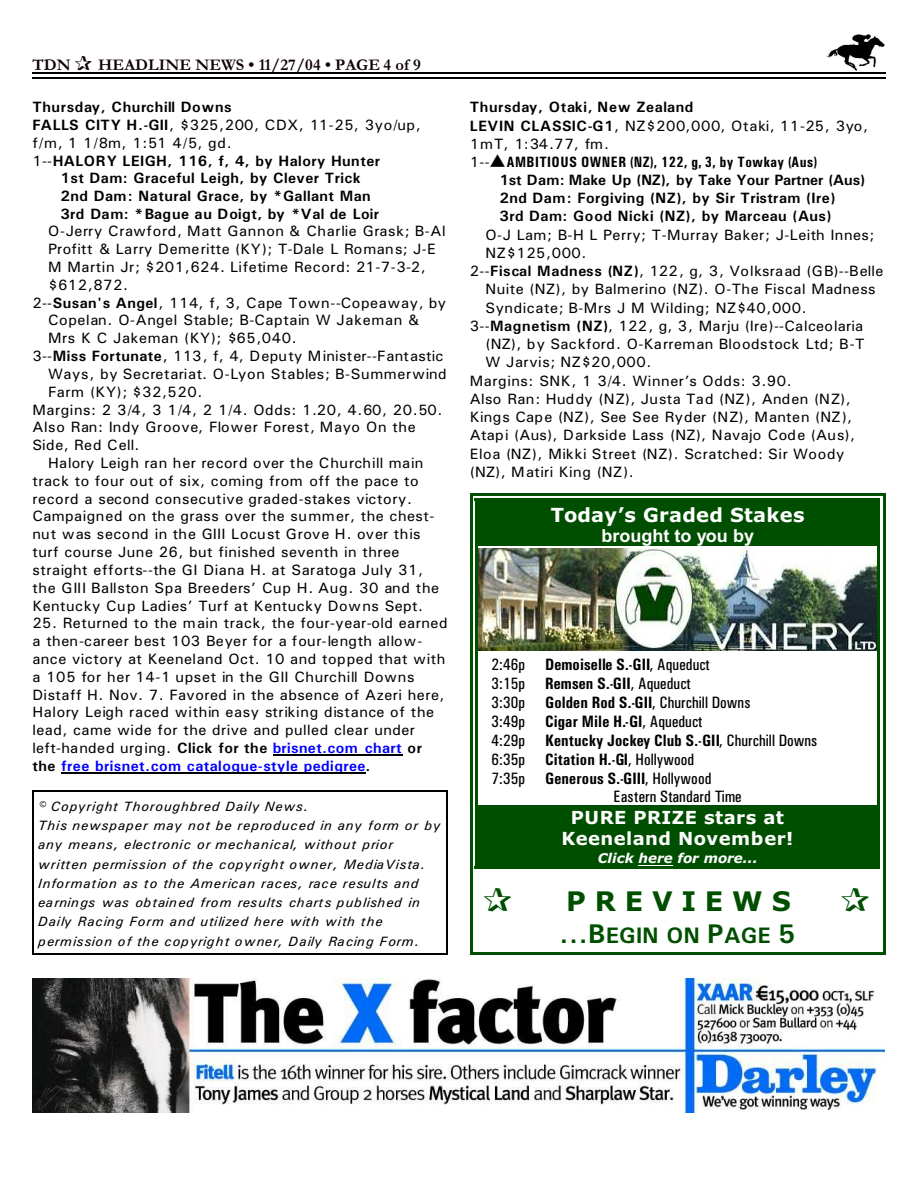
<style>
.page{position:relative;width:918px;height:1188px;background:#fff}
.page>*{position:absolute;margin:0;border:0;box-sizing:border-box;transform-origin:0 0}
.t1{font:700 27px "Verdana";letter-spacing:.325em;color:#004f00}
.t2{font:700 22.35px "Univers";letter-spacing:.01em;color:#004f00}
.t3{font:700 19.5px "Verdana";letter-spacing:.015em;color:#fff}
.t4{font:700 18px/20.5px "Verdana";letter-spacing:.025em;color:#fff;text-align:center}
.t5{font:700 18px "Arial";color:#fff}
.t6{font:16.5px "Univers Condensed";letter-spacing:.005em;color:#000}
.t7{font:700 16.5px "Univers Condensed";letter-spacing:.005em;color:#000}
.t8{font:700 16.5px "Garamond";letter-spacing:.005em;color:#0f0000}
.t9{font:15px/17.9px "Univers";letter-spacing:.03em;color:#000}
.t10{font:15px "Univers";letter-spacing:.01em;color:#000}
.t11{font:700 15px/18.1px "Univers";letter-spacing:.03em;color:#000}
.t12{font:700 15px "Univers Condensed";letter-spacing:.03em;color:#000}
.t13{font:700 15px "Univers";letter-spacing:.01em;color:#000}
.t14{font:italic 13.5px/19.2px "Univers";letter-spacing:.065em;color:#000}
.t15{font:italic 700 13.5px "Verdana";color:#fff}
.s1{color:#001400}
.s2{font-weight:700}
.s3{font-weight:400}
.s4{font-weight:700;color:#00f}
.s5{font-family:"Univers";font-weight:400}
.s6{font-size:27px}
</style>
<div class="page">
<img style="left:826px;top:34px;width:59px;height:36px">
<hr style="left:32px;top:72px;width:853px;height:1px;background:#000">
<hr style="left:32px;top:77px;width:853px;height:2px;background:#000">
<img style="left:32px;top:979px;width:852px;height:133px">
<hr style="left:32px;top:791px;width:2px;height:164px;background:#000">
<hr style="left:447px;top:791px;width:1px;height:164px;background:#000">
<hr style="left:32px;top:791px;width:416px;height:1px;background:#000">
<hr style="left:32px;top:954px;width:416px;height:1px;background:#000">
<img style="left:478px;top:549px;width:399px;height:102px">
<div style="left:478px;top:501px;width:399px;height:45px;background:#004f00"></div>
<div style="left:478px;top:805px;width:399px;height:61px;background:#004f00"></div>
<hr style="left:638px;top:865px;width:35px;height:1px;background:#fff">
<hr style="left:475px;top:498px;width:3px;height:371px;background:#004f00">
<hr style="left:878px;top:498px;width:2px;height:371px;background:#004f00">
<hr style="left:475px;top:498px;width:405px;height:3px;background:#004f00">
<hr style="left:475px;top:866px;width:405px;height:3px;background:#004f00">
<hr style="left:470px;top:493px;width:3px;height:462px;background:#004f00">
<hr style="left:883px;top:493px;width:2px;height:462px;background:#004f00">
<hr style="left:470px;top:493px;width:415px;height:3px;background:#004f00">
<hr style="left:470px;top:953px;width:415px;height:2px;background:#004f00">
<hr style="left:273px;top:755px;width:129px;height:1px;background:#000">
<hr style="left:61px;top:772px;width:305px;height:1px;background:#000">
<p class="t8" style="left:32px;top:59px;width:40px">TDN</p>
<p class="t8" style="left:98px;top:59px;width:324px">HEADLINE NEWS • 11/27/04 • PAGE 4 of <span class="s1">9</span></p>
<p class="t11" style="left:32px;top:99px;width:201px">Thursday, Churchill Downs</p>
<p class="t9" style="left:32px;top:117px;width:390px"><span class="s2">FALLS CITY H.-GII</span>, $325,200, CDX, 11-25, 3yo/up,</p>
<p class="t9" style="left:32px;top:135px;width:201px">f/m, 1 1/8m, 1:51 4/5, gd.</p>
<p class="t11" style="left:32px;top:153px;width:349px"><span class="s3">1--</span>HALORY LEIGH, 116, f, 4, by Halory Hunter</p>
<p class="t11" style="left:61px;top:170px;width:302px">1st Dam: Graceful Leigh, by Clever Trick</p>
<p class="t11" style="left:61px;top:188px;width:312px">2nd Dam: Natural Grace, by *Gallant Man</p>
<p class="t13" style="left:61px;top:208px;width:320px">3rd Dam: *Bague au Doigt, by *Val de Loir</p>
<p class="t9" style="left:48px;top:224px;width:399px">O-Jerry Crawford, Matt Gannon &amp; Charlie Grask; B-Al</p>
<p class="t9" style="left:48px;top:241px;width:389px">Profitt &amp; Larry Demeritte (KY); T-Dale L Romans; J-E</p>
<p class="t9" style="left:48px;top:259px;width:379px">M Martin Jr; $201,624. Lifetime Record: 21-7-3-2,</p>
<p class="t9" style="left:48px;top:277px;width:82px">$612,872.</p>
<p class="t9" style="left:32px;top:295px;width:415px">2--<span class="s2">Susan's Angel</span>, 114, f, 3, Cape Town--Copeaway, by</p>
<p class="t9" style="left:48px;top:313px;width:373px">Copelan. O-Angel Stable; B-Captain W Jakeman &amp;</p>
<p class="t9" style="left:48px;top:331px;width:250px">Mrs K C Jakeman (KY); $65,040.</p>
<p class="t10" style="left:32px;top:351px;width:413px">3--<span class="s2">Miss Fortunate</span>, 113, f, 4, Deputy Minister--Fantastic</p>
<p class="t9" style="left:48px;top:366px;width:400px">Ways, by Secretariat. O-Lyon Stables; B-Summerwind</p>
<p class="t9" style="left:48px;top:384px;width:156px">Farm (KY); $32,520.</p>
<p class="t9" style="left:32px;top:402px;width:412px">Margins: 2 3/4, 3 1/4, 2 1/4. Odds: 1.20, 4.60, 20.50.</p>
<p class="t9" style="left:32px;top:420px;width:385px">Also Ran: Indy Groove, Flower Forest, Mayo On the</p>
<p class="t10" style="left:32px;top:440px;width:109px">Side, Red Cell.</p>
<p class="t10" style="left:48px;top:458px;width:377px">Halory Leigh ran her record over the Churchill main</p>
<p class="t9" style="left:32px;top:473px;width:388px">track to four out of six, coming from off the pace to</p>
<p class="t9" style="left:32px;top:491px;width:381px">record a second consecutive graded-stakes victory.</p>
<p class="t9" style="left:32px;top:509px;width:404px">Campaigned on the grass over the summer, the chest-</p>
<p class="t10" style="left:32px;top:529px;width:390px">nut was second in the GIII Locust Grove H. over this</p>
<p class="t9" style="left:32px;top:544px;width:369px">turf course June 26, but finished seventh in three</p>
<p class="t9" style="left:32px;top:562px;width:392px">straight efforts--the GI Diana H. at Saratoga July 31,</p>
<p class="t9" style="left:32px;top:580px;width:408px">the GIII Ballston Spa Breeders’ Cup H. Aug. 30 and the</p>
<p class="t9" style="left:32px;top:598px;width:392px">Kentucky Cup Ladies’ Turf at Kentucky Downs Sept.</p>
<p class="t9" style="left:32px;top:616px;width:417px">25. Returned to the main track, the four-year-old earned a then-career best 103 Beyer for a four-length allow&shy;ance victory at Keeneland Oct. 10 and topped that with a 105 for her 14-1 upset in the GII Churchill Downs Distaff H. Nov. 7. Favored in the absence of Azeri here, Halory Leigh raced within easy striking distance of the lead, came wide for the drive and pulled clear under left-handed urging. <span class="s2">Click for the</span> <span class="s4">brisnet.com chart</span> <span class="s2">or the</span> <span class="s4">free brisnet.com catalogue-style pedigree</span><span class="s2">.</span></p>
<p class="t14" style="left:38px;top:798px;width:404px">© Copyright Thoroughbred Daily News.<br>This newspaper may not be reproduced in any form or by any means, electronic or mechanical, without prior written permission of the copyright owner, MediaVista.<br>Information as to the American races, race results and earnings was obtained from results charts published in Daily Racing Form and utilized here with with the permission of the copyright owner, Daily Racing Form.</p>
<p class="t9" style="left:470px;top:99px;width:400px;line-height:18.3px"><span class="s2">Thursday, Otaki, New Zealand<br>LEVIN CLASSIC-G1</span>, NZ$200,000, Otaki, 11-25, 3yo,<br>1mT, 1:34.77, fm.</p>
<p class="t12" style="left:470px;top:157px;width:349px"><span class="s5">1--</span>▲AMBITIOUS OWNER (NZ), 122, g, 3, by Towkay (Aus)</p>
<p class="t11" style="left:500px;top:172px;width:367px">1st Dam: Make Up (NZ), by Take Your Partner (Aus)<br>2nd Dam: Forgiving (NZ), by Sir Tristram (Ire)<br>3rd Dam: Good Nicki (NZ), by Marceau (Aus)</p>
<p class="t9" style="left:485px;top:227px;width:390px">O-J Lam; B-H L Perry; T-Murray Baker; J-Leith Innes;</p>
<p class="t9" style="left:485px;top:245px;width:103px">NZ$125,000.</p>
<p class="t10" style="left:470px;top:266px;width:415px">2--<span class="s2">Fiscal Madness (NZ)</span>, 122, g, 3, Volksraad (GB)--Belle</p>
<p class="t9" style="left:485px;top:282px;width:392px">Nuite (NZ), by Balmerino (NZ). O-The Fiscal Madness</p>
<p class="t9" style="left:485px;top:300px;width:323px">Syndicate; B-Mrs J M Wilding; NZ$40,000.</p>
<p class="t10" style="left:470px;top:321px;width:395px">3--<span class="s2">Magnetism (NZ)</span>, 122, g, 3, Marju (Ire)--Calceolaria</p>
<p class="t9" style="left:485px;top:336px;width:380px">(NZ), by Sackford. O-Karreman Bloodstock Ltd; B-T</p>
<p class="t9" style="left:485px;top:355px;width:167px">W Jarvis; NZ$20,000.</p>
<p class="t9" style="left:470px;top:373px;width:324px">Margins: SNK, 1 3/4. Winner’s Odds: 3.90.</p>
<p class="t9" style="left:470px;top:391px;width:383px">Also Ran: Huddy (NZ), Justa Tad (NZ), Anden (NZ),</p>
<p class="t9" style="left:470px;top:410px;width:384px">Kings Cape (NZ), See See Ryder (NZ), Manten (NZ),</p>
<p class="t9" style="left:470px;top:428px;width:387px">Atapi (Aus), Darkside Lass (NZ), Navajo Code (Aus),</p>
<p class="t9" style="left:470px;top:446px;width:376px">Eloa (NZ), Mikki Street (NZ). Scratched: Sir Woody</p>
<p class="t9" style="left:470px;top:464px;width:165px">(NZ), Matiri King (NZ).</p>
<h3 class="t3" style="left:551px;top:507px;width:255px">Today’s Graded Stakes</h3>
<p class="t5" style="left:602px;top:529px;width:154px">brought to you by</p>
<p class="t7" style="left:491px;top:659px;width:220px"><span class="s3">2:46p</span> Demoiselle S.-GII<span class="s3">, Aqueduct</span></p>
<p class="t6" style="left:491px;top:678px;width:201px">3:15p <span class="s2">Remsen S.-GII</span>, Aqueduct</p>
<p class="t6" style="left:491px;top:697px;width:261px">3:30p <span class="s2">Golden Rod S.-GII</span>, Churchill Downs</p>
<p class="t6" style="left:491px;top:715px;width:213px">3:49p <span class="s2">Cigar Mile H.-GI</span>, Aqueduct</p>
<p class="t7" style="left:491px;top:734px;width:328px"><span class="s3">4:29p</span> Kentucky Jockey Club S.-GII<span class="s3">, Churchill Downs</span></p>
<p class="t6" style="left:491px;top:753px;width:204px">6:35p <span class="s2">Citation H.-GI</span>, Hollywood</p>
<p class="t6" style="left:491px;top:772px;width:222px">7:35p <span class="s2">Generous S.-GIII</span>, Hollywood</p>
<p class="t6" style="left:614px;top:791px;width:130px">Eastern Standard Time</p>
<p class="t4" style="left:561px;top:809px;width:234px">PURE PRIZE stars at<br>Keeneland November!</p>
<p class="t15" style="left:598px;top:853px;width:161px">Click here for more...</p>
<h1 class="t1" style="left:566px;top:890px;width:226px">PREVIEWS</h1>
<h2 class="t2" style="left:560px;top:928px;width:237px"><span class="s6">...B</span>EGIN ON <span class="s6">P</span>AGE <span class="s6">5</span></h2>
</div>
